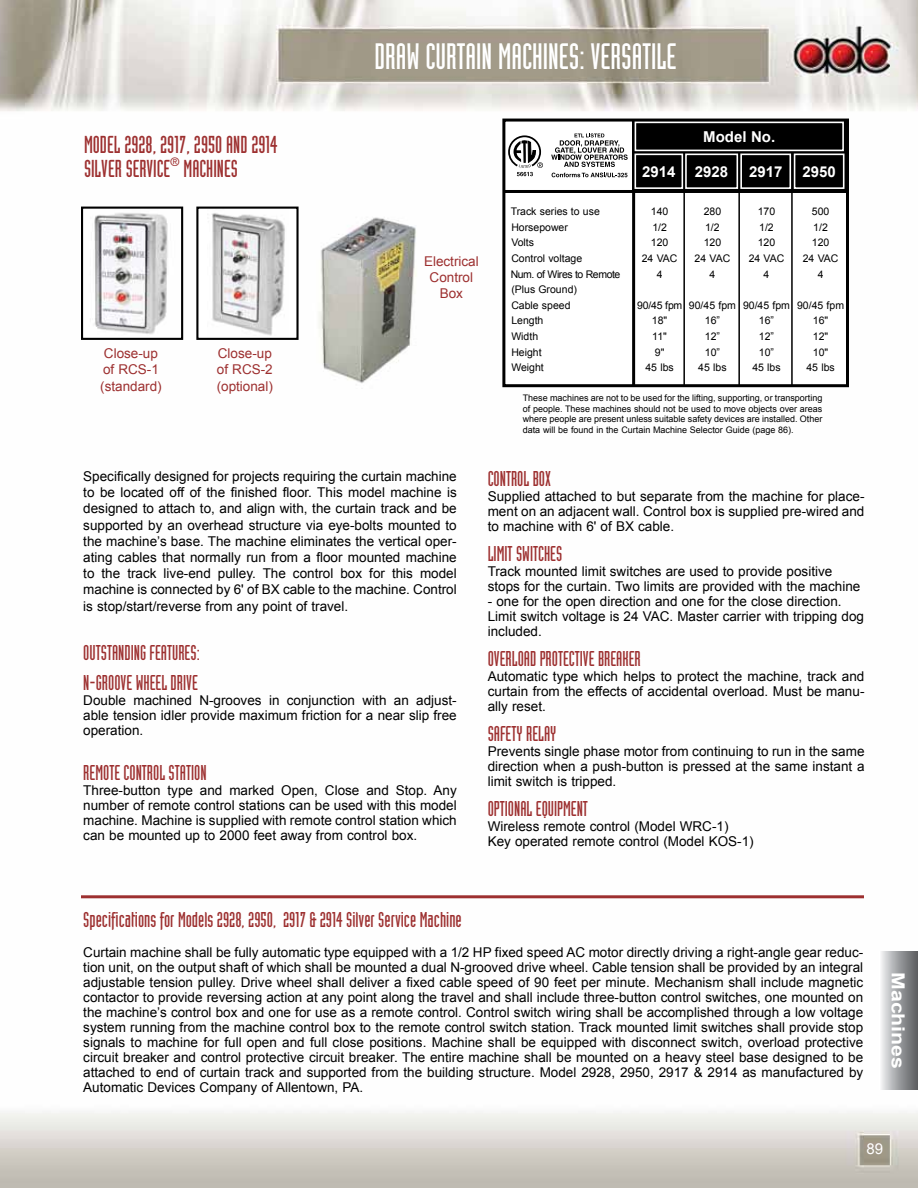
<style>
.page{position:relative;width:918px;height:1188px;background:#fff}
.page>*{position:absolute;margin:0;border:0;box-sizing:border-box;transform-origin:0 0}
.t1{font:36px "Industria Solid";color:#fff}
.t2{font:24px/24px "Industria Solid";color:#9d3030}
.t3{font:21px/30px "Industria Solid";color:#9d3030}
.t4{font:700 18px "Arial";color:#fff;scale:1.18 1}
.t5{font:700 15px "Arial";color:#fff}
.t6{font:15px "Arial";color:#fff}
.t7{font:13.5px/15px "Arial";color:#000;text-align:justify}
.t8{font:13.5px/16.2px "Arial";color:#9d3030}
.t9{font:10.5px/15.6px "Arial";color:#000}
.t10{font:10.5px "Arial";letter-spacing:-.04em;color:#000}
.t11{font:9px/10.8px "Arial";color:#000;text-align:justify}
</style>
<div class="page">
<img style="left:0;top:0;width:918px;height:1188px">
<div style="left:504px;top:120px;width:344px;height:266px;background:#fff"></div>
<div style="left:502px;top:119px;width:347px;height:268px;border:3px solid #000"></div>
<hr style="left:738px;top:152px;width:2px;height:234px;background:#000">
<hr style="left:683px;top:152px;width:2px;height:234px;background:#000">
<hr style="left:791px;top:152px;width:2px;height:233px;background:#000">
<hr style="left:632px;top:120px;width:3px;height:266px;background:#000">
<hr style="left:81px;top:895px;width:783px;height:3px;background:#9d3030">
<svg style="left:552px;top:173px;width:75px;height:4px"></svg>
<svg style="left:551px;top:133px;width:77px;height:34px"></svg>
<svg style="left:508px;top:135px;width:35px;height:41px"></svg>
<svg style="left:634px;top:120px;width:214px;height:70px;background:#262626"></svg>
<div style="left:635px;top:122px;width:208px;height:28px;background:#000"></div>
<div style="left:635px;top:122px;width:209px;height:29px;border:2px solid #fff"></div>
<div style="left:686px;top:154px;width:51px;height:34px;background:#000"></div>
<div style="left:685px;top:154px;width:53px;height:35px;border:2px solid #fff"></div>
<div style="left:635px;top:154px;width:47px;height:34px;background:#000"></div>
<div style="left:635px;top:154px;width:48px;height:35px;border:2px solid #fff"></div>
<div style="left:741px;top:154px;width:49px;height:34px;background:#000"></div>
<div style="left:740px;top:154px;width:51px;height:35px;border:2px solid #fff"></div>
<hr style="left:505px;top:190px;width:342px;height:3px;background:#000">
<img style="left:84px;top:210px;width:96px;height:127px">
<div style="left:81px;top:207px;width:102px;height:133px;border:2px solid #000"></div>
<div style="left:197px;top:208px;width:101px;height:131px;background:#fff"></div>
<img style="left:212px;top:213px;width:73px;height:123px">
<div style="left:196px;top:207px;width:103px;height:133px;border:2px solid #000"></div>
<div style="left:879px;top:952px;width:39px;height:137px;background:linear-gradient(to right,#f2f3f5,#535558)"></div>
<div style="left:795px;top:154px;width:49px;height:34px;background:#000"></div>
<div style="left:794px;top:154px;width:51px;height:35px;border:2px solid #fff"></div>
<img style="left:313px;top:208px;width:109px;height:182px">
<h2 class="t2" style="left:84px;top:132px;width:195px">Model 2928, 2917, 2950 and 2914<br>Silver service</h2>
<h2 class="t2" style="left:170px;top:156px;width:22px"><sup>®</sup> machines</h2>
<p class="t8" style="left:100px;top:346px;width:63px">Close-up of RCS-1 (standard)</p>
<p class="t8" style="left:217px;top:346px;width:58px;text-align:justify">Close-up of RCS-2 (optional)</p>
<h1 class="t1" style="left:374px;top:37px;width:304px">DRAW CURTAIN MACHINES: VERSATILE</h1>
<p class="t5" style="left:703px;top:127px;width:74px">Model No.</p>
<p class="t5" style="left:642px;top:162px;width:35px">2914</p>
<p class="t5" style="left:695px;top:162px;width:35px">2928</p>
<p class="t5" style="left:749px;top:162px;width:35px">2917</p>
<p class="t5" style="left:802px;top:162px;width:35px">2950</p>
<p class="t8" style="left:424px;top:253px;width:56px;text-align:center">Electrical<br>Control<br>Box</p>
<p class="t9" style="left:511px;top:204px;width:91px">Track series to use</p>
<p class="t9" style="left:651px;top:204px;width:19px">140</p>
<p class="t9" style="left:704px;top:204px;width:19px">280</p>
<p class="t9" style="left:758px;top:204px;width:19px">170</p>
<p class="t9" style="left:812px;top:204px;width:19px">500</p>
<p class="t9" style="left:511px;top:219px;width:58px">Horsepower</p>
<p class="t9" style="left:652px;top:219px;width:16px">1/2</p>
<p class="t9" style="left:705px;top:219px;width:16px">1/2</p>
<p class="t9" style="left:759px;top:219px;width:16px">1/2</p>
<p class="t9" style="left:813px;top:219px;width:16px">1/2</p>
<p class="t9" style="left:511px;top:235px;width:24px">Volts</p>
<p class="t9" style="left:651px;top:235px;width:19px">120</p>
<p class="t9" style="left:704px;top:235px;width:19px">120</p>
<p class="t9" style="left:758px;top:235px;width:19px">120</p>
<p class="t9" style="left:812px;top:235px;width:19px">120</p>
<p class="t9" style="left:511px;top:251px;width:72px">Control voltage</p>
<p class="t9" style="left:642px;top:251px;width:37px">24 VAC</p>
<p class="t9" style="left:695px;top:251px;width:37px">24 VAC</p>
<p class="t9" style="left:749px;top:251px;width:37px">24 VAC</p>
<p class="t9" style="left:803px;top:251px;width:37px">24 VAC</p>
<p class="t10" style="left:511px;top:267px;width:111px">Num. of Wires to Remote</p>
<p class="t9" style="left:657px;top:266px;width:7px">4</p>
<p class="t9" style="left:710px;top:266px;width:7px">4</p>
<p class="t9" style="left:764px;top:266px;width:7px">4</p>
<p class="t9" style="left:818px;top:266px;width:7px">4</p>
<p class="t9" style="left:511px;top:282px;width:67px">(Plus Ground)<br>Cable speed</p>
<p class="t9" style="left:637px;top:297px;width:209px">90/45 fpm 90/45 fpm 90/45 fpm 90/45 fpm</p>
<p class="t9" style="left:511px;top:313px;width:34px">Length</p>
<p class="t9" style="left:652px;top:313px;width:17px">18"</p>
<p class="t9" style="left:705px;top:313px;width:17px">16”</p>
<p class="t9" style="left:759px;top:313px;width:17px">16”</p>
<p class="t9" style="left:813px;top:313px;width:17px">16"</p>
<p class="t9" style="left:511px;top:329px;width:28px">Width</p>
<p class="t9" style="left:652px;top:329px;width:16px">11"</p>
<p class="t9" style="left:705px;top:329px;width:17px">12”</p>
<p class="t9" style="left:759px;top:329px;width:17px">12”</p>
<p class="t9" style="left:813px;top:329px;width:17px">12"</p>
<p class="t9" style="left:511px;top:344px;width:32px">Height</p>
<p class="t9" style="left:655px;top:344px;width:11px">9"</p>
<p class="t9" style="left:705px;top:344px;width:17px">10”</p>
<p class="t9" style="left:759px;top:344px;width:17px">10”</p>
<p class="t9" style="left:813px;top:344px;width:17px">10"</p>
<p class="t9" style="left:511px;top:360px;width:34px">Weight</p>
<p class="t9" style="left:645px;top:360px;width:30px">45 lbs</p>
<p class="t9" style="left:698px;top:360px;width:30px">45 lbs</p>
<p class="t9" style="left:752px;top:360px;width:30px">45 lbs</p>
<p class="t9" style="left:806px;top:360px;width:30px">45 lbs</p>
<p class="t11" style="left:523px;top:392px;width:301px">These machines are not to be used for the lifting, supporting, or transporting of people. These machines should not be used to move objects over areas where people are present unless suitable safety devices are installed. Other data will be found in the Curtain Machine Selector Guide (page 86).</p>
<p class="t7" style="left:83px;top:468px;width:375px;line-height:16.2px">Specifically designed for projects requiring the curtain machine to be located off of the finished floor. This model machine is designed to attach to, and align with, the curtain track and be supported by an overhead structure via eye-bolts mounted to the machine’s base. The machine eliminates the vertical oper&shy;ating cables that normally run from a floor mounted machine to the track live-end pulley. The control box for this model machine is connected by 6' of BX cable to the machine. Control is stop/start/reverse from any point of travel.</p>
<h3 class="t3" style="left:83px;top:637px;width:118px">OUTSTANDING FEATURES:<br>N-GROOVE WHEEL DRIVE</h3>
<p class="t7" style="left:83px;top:693px;width:375px">Double machined N-grooves in conjunction with an adjust&shy;able tension idler provide maximum friction for a near slip free operation.</p>
<h3 class="t3" style="left:83px;top:757px;width:125px">REMOTE CONTROL STATION</h3>
<p class="t7" style="left:83px;top:783px;width:375px">Three-button type and marked Open, Close and Stop. Any number of remote control stations can be used with this model machine. Machine is supplied with remote control station which can be mounted up to 2000 feet away from control box.</p>
<h3 class="t3" style="left:488px;top:463px;width:65px">CONTROL BOX</h3>
<p class="t7" style="left:488px;top:489px;width:378px">Supplied attached to but separate from the machine for place&shy;ment on an adjacent wall. Control box is supplied pre-wired and to machine with 6' of BX cable.</p>
<h3 class="t3" style="left:488px;top:538px;width:76px">LIMIT SWITCHES</h3>
<p class="t7" style="left:488px;top:564px;width:374px">Track mounted limit switches are used to provide positive stops for the curtain. Two limits are provided with the machine</p>
<p class="t7" style="left:488px;top:594px;width:378px;text-align:left">- one for the open direction and one for the close direction.<br>Limit switch voltage is 24 VAC. Master carrier with tripping dog included.</p>
<h3 class="t3" style="left:488px;top:643px;width:155px">OVERLOAD PROTECTIVE BREAKER</h3>
<p class="t7" style="left:488px;top:669px;width:378px">Automatic type which helps to protect the machine, track and curtain from the effects of accidental overload. Must be manu&shy;ally reset.</p>
<h3 class="t3" style="left:488px;top:718px;width:70px">SAFETY RELAY</h3>
<p class="t7" style="left:488px;top:744px;width:378px">Prevents single phase motor from continuing to run in the same direction when a push-button is pressed at the same instant a limit switch is tripped.</p>
<h3 class="t3" style="left:488px;top:793px;width:102px">OPTIONAL EQUIPMENT</h3>
<p class="t7" style="left:488px;top:819px;width:267px">Wireless remote control (Model WRC-1)<br>Key operated remote control (Model KOS-1)</p>
<h3 class="t3" style="left:83px;top:904px;width:380px">Specifications for Models 2928, 2950, 2917 &amp; 2914 Silver Service Machine</h3>
<p class="t7" style="left:83px;top:945px;width:782px">Curtain machine shall be fully automatic type equipped with a 1/2 HP fixed speed AC motor directly driving a right-angle gear reduc&shy;tion unit, on the output shaft of which shall be mounted a dual N-grooved drive wheel. Cable tension shall be provided by an integral adjustable tension pulley. Drive wheel shall deliver a fixed cable speed of 90 feet per minute. Mechanism shall include magnetic contactor to provide reversing action at any point along the travel and shall include three-button control switches, one mounted on the machine’s control box and one for use as a remote control. Control switch wiring shall be accomplished through a low voltage system running from the machine control box to the remote control switch station. Track mounted limit switches shall provide stop signals to machine for full open and full close positions. Machine shall be equipped with disconnect switch, overload protective circuit breaker and control protective circuit breaker. The entire machine shall be mounted on a heavy steel base designed to be attached to end of curtain track and supported from the building structure. Model 2928, 2950, 2917 &amp; 2914 as manufactured by Automatic Devices Company of Allentown, PA.</p>
<h3 class="t4" style="left:910px;top:972px;width:84px;rotate:90deg">Machines</h3>
<p class="t6" style="left:866px;top:1139px;width:18px">89</p>
</div>
